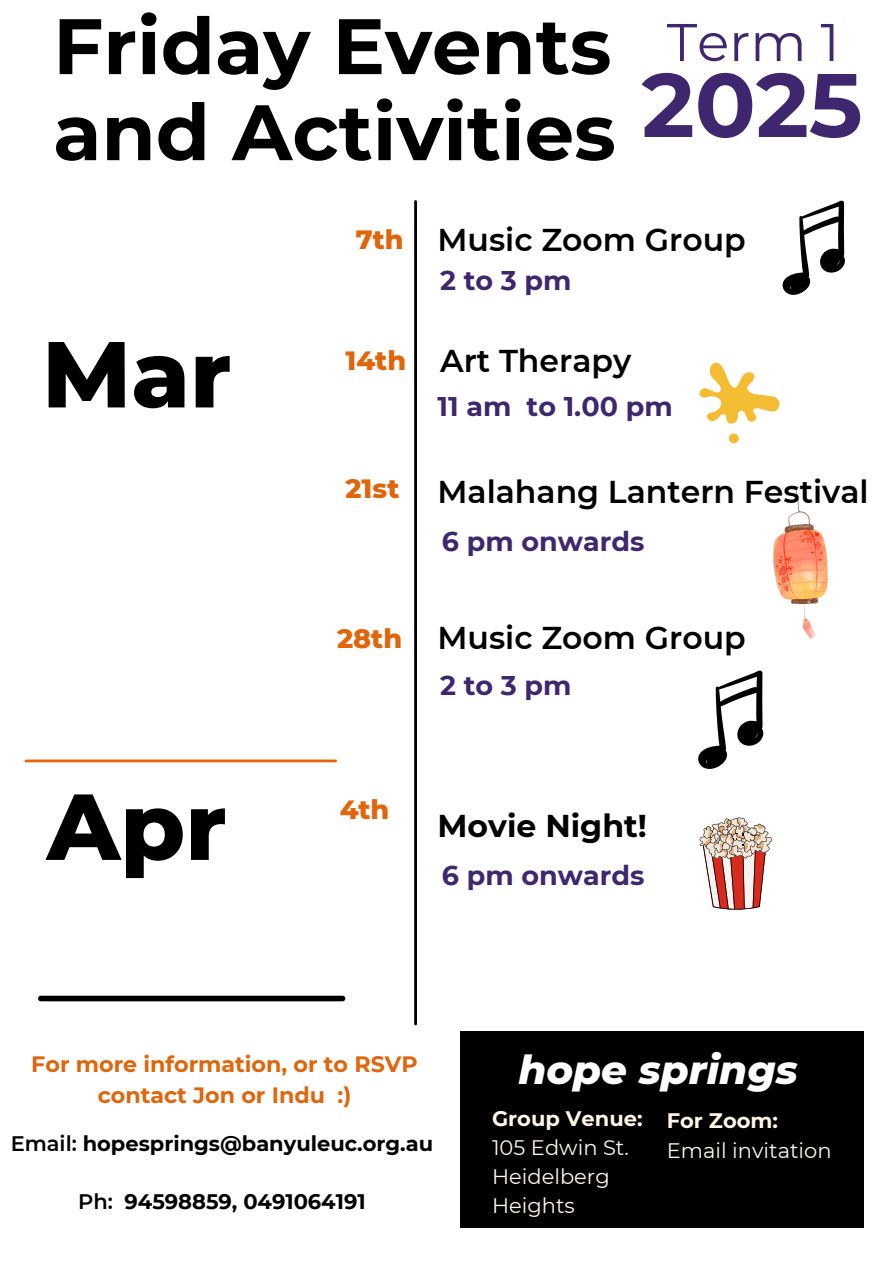
<style>
.page{position:relative;width:893px;height:1263px;background:#fff}
.page>*{position:absolute;margin:0;border:0;box-sizing:border-box;transform-origin:0 0}
.t1{font:800 93.45px "Montserrat";color:#000}
.t2{font:700 90px "Montserrat";color:#3f2770}
.t3{font:700 78.45px/86.1px "Montserrat";color:#000}
.t4{font:52.95px "Montserrat";color:#3f2770}
.t5{font:italic 800 40.28px "Montserrat";color:#fff}
.t6{font:600 31.5px "Montserrat";color:#000}
.t7{font:700 31.5px "Montserrat";color:#000}
.t8{font:700 27px "Montserrat";color:#3f2770}
.t9{font:800 27px "Montserrat";color:#e1650b}
.t10{font:700 22.2px "Montserrat";color:#e1650b}
.t11{font:700 21px "Montserrat";color:#000}
.t12{font:21px/29.2px "Montserrat";color:#fff6e6}
.t13{font:700 21px "Montserrat";color:#fff6e6}
.s1{font-weight:600}
</style>
<div class="page">
<div style="left:41px;top:996px;width:302px;height:5px;background:#000"></div>
<hr style="left:26px;top:759px;width:310px;height:3px;background:#e1650b">
<hr style="left:414px;top:201px;width:3px;height:823px;background:#000">
<div style="left:460px;top:1031px;width:404px;height:196px;background:#000"></div>
<svg style="left:782px;top:200px;width:63px;height:95px"></svg>
<svg style="left:699px;top:362px;width:81px;height:62px"></svg>
<svg style="left:728px;top:433px;width:11px;height:11px"></svg>
<svg style="left:698px;top:670px;width:65px;height:99px"></svg>
<svg style="left:699px;top:817px;width:73px;height:93px"></svg>
<img style="left:774px;top:489px;width:53px;height:150px">
<h2 class="t3" style="left:53px;top:3px;width:564px">Friday Events and Activities</h2>
<h6 class="t4" style="left:667px;top:10px;width:174px">Term 1</h6>
<p class="t2" style="left:641px;top:50px;width:222px">2025</p>
<p class="t9" style="left:356px;top:223px;width:49px">7th</p>
<h5 class="t6" style="left:437px;top:220px;width:310px">Music Zoom Group</h5>
<h5 class="t1" style="left:42px;top:317px;width:191px">Mar</h5>
<h1 class="t8" style="left:440px;top:264px;width:133px">2to3pm</h1>
<h6 class="t9" style="left:345px;top:344px;width:62px">14th</h6>
<h3 class="t6" style="left:440px;top:341px;width:193px">Art Therapy</h3>
<h6 class="t8" style="left:437px;top:389px;width:237px">11 am to 1.00 pm</h6>
<h6 class="t9" style="left:345px;top:472px;width:55px">21st</h6>
<h1 class="t6" style="left:437px;top:472px;width:433px">Malahang Lantern Festival</h1>
<p class="t8" style="left:442px;top:524px;width:204px">6 pm onwards</p>
<h6 class="t9" style="left:337px;top:621px;width:67px">28th</h6>
<p class="t6" style="left:437px;top:619px;width:310px">Music Zoom Group</p>
<p class="t8" style="left:440px;top:669px;width:133px">2to3pm</p>
<p class="t1" style="left:47px;top:769px;width:181px">Apr</p>
<h5 class="t9" style="left:340px;top:793px;width:51px">4th</h5>
<h6 class="t7" style="left:437px;top:807px;width:211px">Movie Night!</h6>
<p class="t8" style="left:442px;top:859px;width:204px">6 pm onwards</p>
<h1 class="t10" style="left:31px;top:1050px;width:388px">For more information, or to RSVP</h1>
<h6 class="t10" style="left:98px;top:1081px;width:255px">contact Jon or Indu :)</h6>
<h6 class="t5" style="left:518px;top:1045px;width:281px">hope springs</h6>
<h6 class="t11" style="left:11px;top:1130px;width:424px"><span class="s1">Email:</span> hopesprings@banyuleuc.org.au</h6>
<p class="t11" style="left:78px;top:1189px;width:289px"><span class="s1">Ph:</span> 94598859, 0491064191</p>
<p class="t13" style="left:492px;top:1105px;width:152px">Group Venue:</p>
<p class="t12" style="left:492px;top:1133px;width:138px">105 Edwin St.</p>
<h5 class="t12" style="left:492px;top:1162px;width:119px">Heidelberg<br>Heights</h5>
<h5 class="t13" style="left:667px;top:1108px;width:113px">For Zoom:</h5>
<h6 class="t12" style="left:667px;top:1135px;width:166px">Email invitation</h6>
</div>
